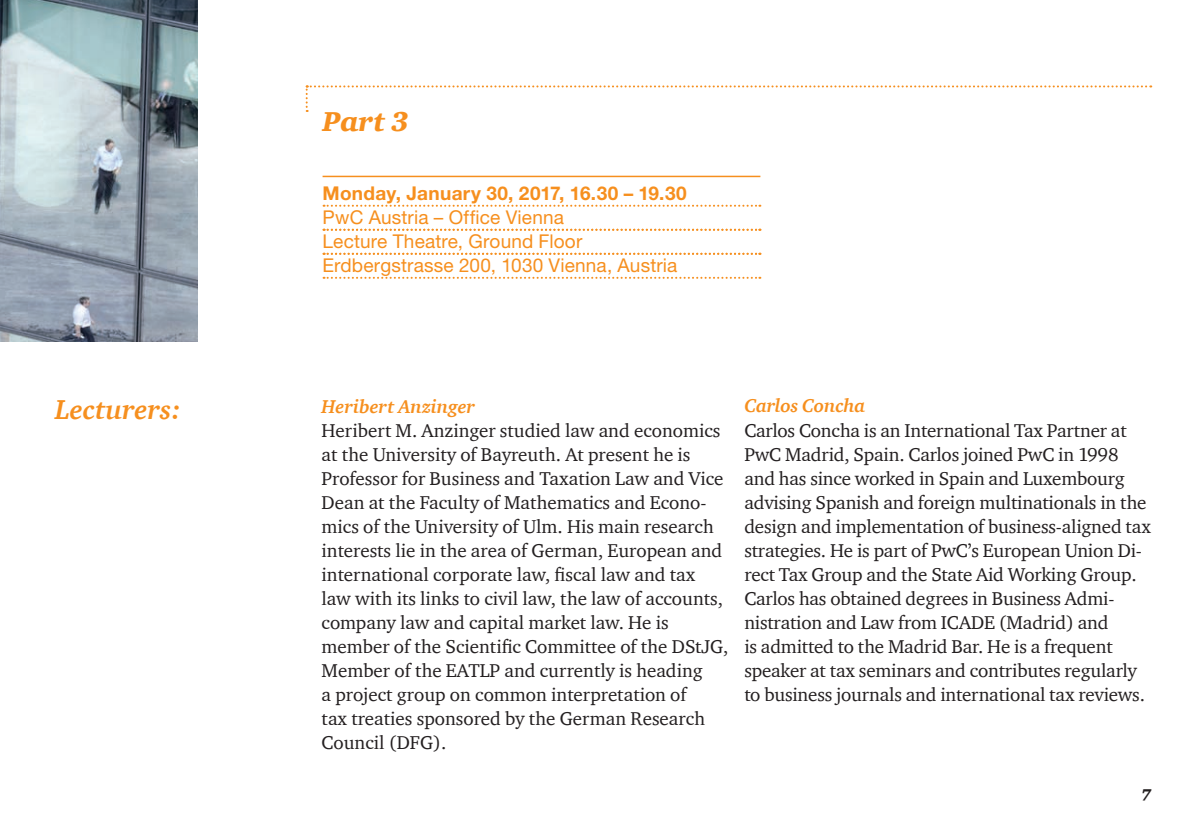
<style>
.page{position:relative;width:1191px;height:840px;background:#fff}
.page>*{position:absolute;margin:0;border:0;box-sizing:border-box;transform-origin:0 0}
.t1{font:italic 700 28px "ITC Charter Com";color:#f68f1e}
.t2{font:italic 900 28px "ITC Charter Com";color:#f68f1e}
.t3{font:19px/24px "ITC Charter Com";letter-spacing:-.01em;color:#231f20}
.t4{font:19px/24px "Helvetica Neue LT Pro";letter-spacing:.01em;color:#f68f1e}
.t5{font:700 19px "Helvetica Neue LT Pro";letter-spacing:.02em;color:#f68f1e}
.t6{font:italic 700 19px "ITC Charter Com";color:#f68f1e}
.t7{font:italic 900 16px "ITC Charter Com";color:#231f20}
</style>
<div class="page">
<img style="left:0;top:0;width:198px;height:341px">
<svg style="left:306px;top:85px;width:845px;height:27px"></svg>
<hr style="left:322px;top:175px;width:438px;height:2px;background:#f68f1e">
<svg style="left:323px;top:204px;width:437px;height:2px"></svg>
<svg style="left:323px;top:228px;width:437px;height:2px"></svg>
<svg style="left:323px;top:252px;width:437px;height:2px"></svg>
<svg style="left:323px;top:276px;width:437px;height:2px"></svg>
<h1 class="t1" style="left:55px;top:392px;width:128px">Lecturers:</h1>
<h1 class="t2" style="left:322px;top:104px;width:88px">Part 3</h1>
<p class="t5" style="left:322px;top:181px;width:366px">Monday, January 30, 2017, 16.30 – 19.30</p>
<p class="t4" style="left:322px;top:204px;width:356px">PwC Austria – Office Vienna<br>Lecture Theatre, Ground Floor<br>Erdbergstrasse 200, 1030 Vienna, Austria</p>
<p class="t6" style="left:321px;top:394px;width:155px">Heribert Anzinger</p>
<p class="t3" style="left:321px;top:417px;width:408px">Heribert M. Anzinger studied law and economics at the University of Bayreuth. At present he is Professor for Business and Taxation Law and Vice Dean at the Faculty of Mathematics and Econo&shy;mics of the University of Ulm. His main research interests lie in the area of German, European and international corporate law, fiscal law and tax law with its links to civil law, the law of accounts, company law and capital market law. He is member of the Scientific Committee of the DStJG, Member of the EATLP and currently is heading<br>a project group on common interpretation of<br>tax treaties sponsored by the German Research Council (DFG).</p>
<p class="t6" style="left:744px;top:394px;width:123px">Carlos Concha</p>
<p class="t3" style="left:744px;top:417px;width:408px">Carlos Concha is an International Tax Partner at PwC Madrid, Spain. Carlos joined PwC in 1998 and has since worked in Spain and Luxembourg advising Spanish and foreign multinationals in the design and implementation of business-aligned tax strategies. He is part of PwC’s European Union Di&shy;rect Tax Group and the State Aid Working Group.<br>Carlos has obtained degrees in Business Admi&shy;nistration and Law from ICADE (Madrid) and<br>is admitted to the Madrid Bar. He is a frequent speaker at tax seminars and contributes regularly to business journals and international tax reviews.</p>
<p class="t7" style="left:1141px;top:784px;width:12px">7</p>
</div>
